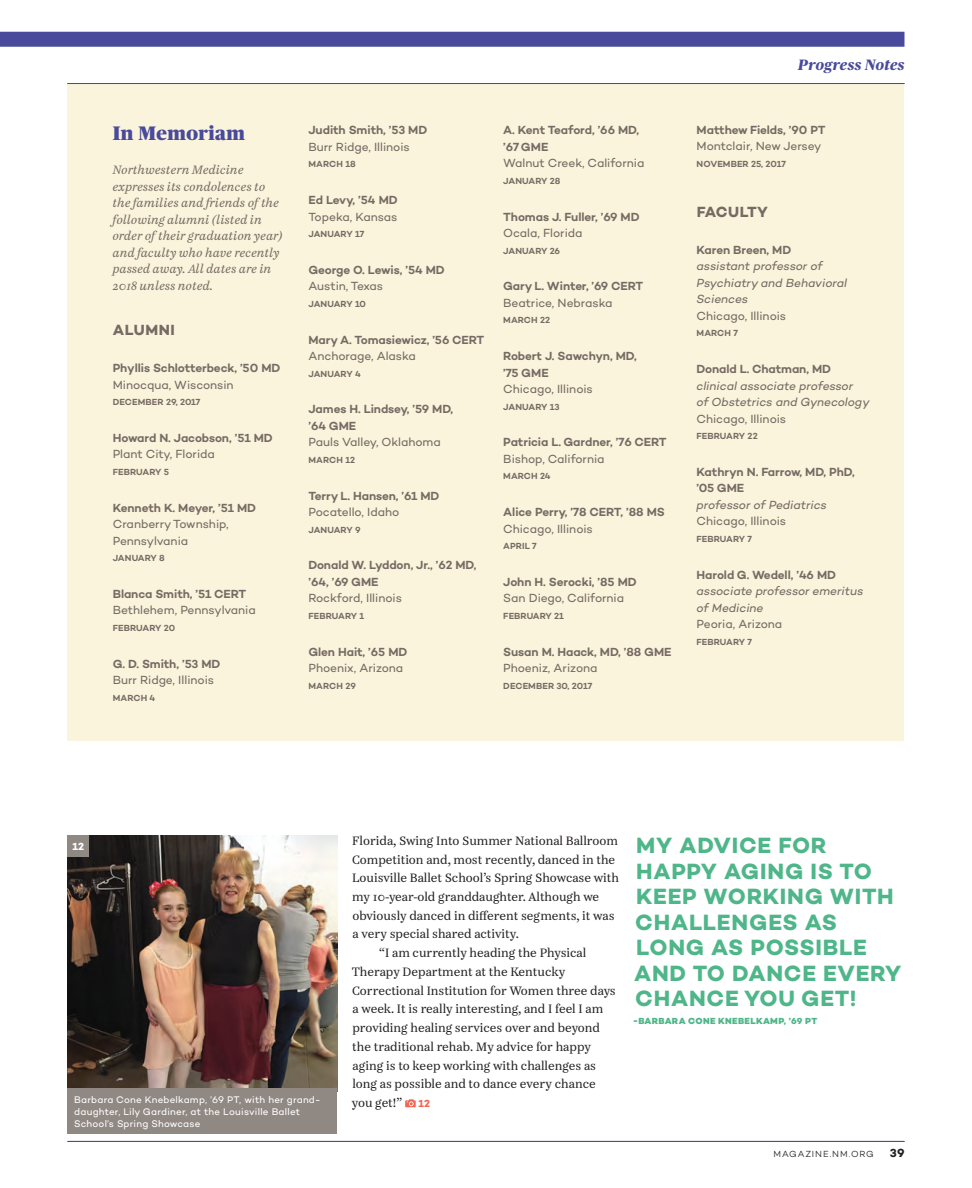
<style>
.page{position:relative;width:972px;height:1188px;background:#fff}
.page>*{position:absolute;margin:0;border:0;box-sizing:border-box;transform-origin:0 0}
.t1{font:700 22.5px/25.5px "Campton";letter-spacing:.035em;color:#4fb68a}
.t2{font:900 19.5px "Publico Headline";letter-spacing:.02em;color:#494a9b}
.t3{font:italic 800 15px "Publico Headline";letter-spacing:.025em;color:#494a9b}
.t4{font:700 15px "Campton";letter-spacing:.005em;color:#766b64}
.t5{font:700 15px "Campton";letter-spacing:.035em;color:#766b64}
.t6{font:600 12px/16.5px "Campton";letter-spacing:-.01em;color:#766b64}
.t7{font:12px "Casus Pro";color:#231f20}
.t8{font:12px/16.5px "Campton";letter-spacing:-.005em;color:#766b64}
.t9{font:italic 12px/16.5px "Casus Pro";color:#766b64}
.t10{font:italic 12px/16.5px "Campton";letter-spacing:-.01em;color:#766b64}
.t11{font:700 12px "Campton";color:#231f20}
.t12{font:700 10.5px "Campton";color:#f26754}
.t13{font:700 10.5px "Campton";color:#fff}
.t14{font:9.75px/12px "Campton";letter-spacing:.02em;color:#fff}
.t15{font:600 9px "Campton";letter-spacing:.01em;color:#766b64}
.t16{font:800 9px "Campton";letter-spacing:.035em;color:#4fb68a}
.t17{font:600 9px "Campton";letter-spacing:-.01em;color:#766b64}
.t18{font:300 9px "Campton";letter-spacing:.095em;color:#231f20}
.t19{font:600 9px "Campton";letter-spacing:-.02em;color:#766b64}
.t20{font:600 9px "Campton";letter-spacing:-.03em;color:#766b64}
</style>
<div class="page">
<div style="left:68px;top:84px;width:836px;height:657px;background:#fbf4dc"></div>
<div style="left:0;top:32px;width:904px;height:15px;background:#494a9b"></div>
<hr style="left:68px;top:83px;width:836px;height:1px;background:#494a9b">
<hr style="left:68px;top:1141px;width:836px;height:1px;background:#494a9b">
<svg style="left:405px;top:1099px;width:11px;height:8px"></svg>
<img style="left:68px;top:835px;width:270px;height:254px">
<div style="left:68px;top:835px;width:21px;height:22px;background:#908883"></div>
<div style="left:68px;top:1089px;width:270px;height:45px;background:#908883"></div>
<h2 class="t2" style="left:113px;top:119px;width:134px">In Memoriam</h2>
<p class="t9" style="left:112px;top:162px;width:171px">Northwestern Medicine expresses its condolences to the families and friends of the following alumni (listed in order of their graduation year) and faculty who have recently passed away. All dates are in<br>2018 unless noted.</p>
<p class="t5" style="left:113px;top:321px;width:63px">ALUMNI</p>
<p class="t6" style="left:113px;top:360px;width:169px">Phyllis Schlotterbeck, ’50 MD</p>
<p class="t8" style="left:113px;top:376px;width:122px">Minocqua, Wisconsin</p>
<p class="t15" style="left:113px;top:396px;width:89px">DECEMBER 29, 2017</p>
<p class="t6" style="left:113px;top:429px;width:161px">Howard N. Jacobson, ’51 MD</p>
<p class="t8" style="left:113px;top:446px;width:104px">Plant City, Florida</p>
<p class="t15" style="left:113px;top:466px;width:58px">FEBRUARY 5</p>
<p class="t6" style="left:113px;top:499px;width:145px">Kenneth K. Meyer, ’51 MD</p>
<p class="t8" style="left:113px;top:515px;width:117px">Cranberry Township,<br>Pennsylvania</p>
<p class="t17" style="left:113px;top:552px;width:54px">JANUARY 8</p>
<p class="t6" style="left:113px;top:585px;width:135px">Blanca Smith, ’51 CERT</p>
<p class="t8" style="left:113px;top:602px;width:144px">Bethlehem, Pennsylvania</p>
<p class="t15" style="left:113px;top:622px;width:64px">FEBRUARY 20</p>
<p class="t6" style="left:113px;top:655px;width:109px">G. D. Smith, ’53 MD</p>
<p class="t8" style="left:113px;top:671px;width:103px">Burr Ridge, Illinois</p>
<p class="t15" style="left:113px;top:692px;width:44px">MARCH 4</p>
<p class="t6" style="left:309px;top:122px;width:120px">Judith Smith, ’53 MD</p>
<p class="t8" style="left:309px;top:138px;width:103px">Burr Ridge, Illinois</p>
<p class="t15" style="left:309px;top:159px;width:49px">MARCH 18</p>
<p class="t6" style="left:309px;top:192px;width:91px">Ed Levy, ’54 MD</p>
<p class="t8" style="left:309px;top:208px;width:90px">Topeka, Kansas</p>
<p class="t15" style="left:309px;top:228px;width:57px">JANUARY 17</p>
<p class="t6" style="left:309px;top:261px;width:138px">George O. Lewis, ’54 MD</p>
<p class="t8" style="left:309px;top:278px;width:76px">Austin, Texas</p>
<p class="t19" style="left:309px;top:298px;width:59px">JANUARY 10</p>
<p class="t6" style="left:309px;top:331px;width:177px">Mary A. Tomasiewicz, ’56 CERT</p>
<p class="t8" style="left:309px;top:348px;width:109px">Anchorage, Alaska</p>
<p class="t17" style="left:309px;top:368px;width:54px">JANUARY 4</p>
<p class="t6" style="left:309px;top:401px;width:146px">James H. Lindsey, ’59 MD, ’64 GME</p>
<p class="t8" style="left:309px;top:434px;width:134px">Pauls Valley, Oklahoma</p>
<p class="t15" style="left:309px;top:454px;width:48px">MARCH 12</p>
<p class="t6" style="left:309px;top:487px;width:132px">Terry L. Hansen, ’61 MD</p>
<p class="t8" style="left:309px;top:504px;width:92px">Pocatello, Idaho</p>
<p class="t17" style="left:309px;top:524px;width:54px">JANUARY 9</p>
<p class="t6" style="left:309px;top:557px;width:169px">Donald W. Lyddon, Jr., ’62 MD, ’64, ’69 GME</p>
<p class="t8" style="left:309px;top:590px;width:95px">Rockford, Illinois</p>
<p class="t15" style="left:309px;top:610px;width:57px">FEBRUARY 1</p>
<p class="t6" style="left:309px;top:643px;width:100px">Glen Hait, ’65 MD</p>
<p class="t8" style="left:309px;top:660px;width:96px">Phoenix, Arizona</p>
<p class="t15" style="left:309px;top:680px;width:49px">MARCH 29</p>
<p class="t6" style="left:503px;top:122px;width:137px">A. Kent Teaford, ’66 MD, ’67 GME</p>
<p class="t8" style="left:503px;top:155px;width:143px">Walnut Creek, California</p>
<p class="t15" style="left:503px;top:175px;width:59px">JANUARY 28</p>
<p class="t6" style="left:503px;top:208px;width:138px">Thomas J. Fuller, ’69 MD</p>
<p class="t8" style="left:503px;top:225px;width:81px">Ocala, Florida</p>
<p class="t20" style="left:503px;top:245px;width:58px">JANUARY 26</p>
<p class="t6" style="left:503px;top:278px;width:142px">Gary L. Winter, ’69 CERT</p>
<p class="t8" style="left:503px;top:294px;width:111px">Beatrice, Nebraska</p>
<p class="t15" style="left:503px;top:315px;width:48px">MARCH 22</p>
<p class="t6" style="left:503px;top:348px;width:135px">Robert J. Sawchyn, MD, ’75 GME</p>
<p class="t8" style="left:503px;top:381px;width:91px">Chicago, Illinois</p>
<p class="t15" style="left:503px;top:401px;width:58px">JANUARY 13</p>
<p class="t6" style="left:503px;top:434px;width:165px">Patricia L. Gardner, ’76 CERT</p>
<p class="t8" style="left:503px;top:450px;width:103px">Bishop, California</p>
<p class="t15" style="left:503px;top:471px;width:49px">MARCH 24</p>
<p class="t6" style="left:503px;top:504px;width:163px">Alice Perry, ’78 CERT, ’88 MS</p>
<p class="t8" style="left:503px;top:520px;width:91px">Chicago, Illinois</p>
<p class="t15" style="left:503px;top:540px;width:35px">APRIL 7</p>
<p class="t6" style="left:503px;top:573px;width:135px">John H. Serocki, ’85 MD</p>
<p class="t8" style="left:503px;top:590px;width:122px">San Diego, California</p>
<p class="t15" style="left:503px;top:610px;width:62px">FEBRUARY 21</p>
<p class="t6" style="left:503px;top:643px;width:170px">Susan M. Haack, MD, ’88 GME</p>
<p class="t8" style="left:503px;top:660px;width:96px">Phoeniz, Arizona</p>
<p class="t15" style="left:503px;top:680px;width:91px">DECEMBER 30, 2017</p>
<p class="t3" style="left:798px;top:54px;width:108px">Progress Notes</p>
<p class="t6" style="left:697px;top:121px;width:131px">Matthew Fields, ’90 PT</p>
<p class="t8" style="left:697px;top:138px;width:126px">Montclair, New Jersey</p>
<p class="t15" style="left:697px;top:158px;width:91px">NOVEMBER 25, 2017</p>
<p class="t4" style="left:697px;top:202px;width:73px">FACULTY</p>
<p class="t6" style="left:697px;top:241px;width:96px">Karen Breen, MD</p>
<p class="t10" style="left:697px;top:258px;width:152px">assistant professor of<br>Psychiatry and Behavioral<br>Sciences</p>
<p class="t8" style="left:697px;top:307px;width:91px">Chicago, Illinois</p>
<p class="t15" style="left:697px;top:327px;width:43px">MARCH 7</p>
<p class="t6" style="left:697px;top:360px;width:136px">Donald L. Chatman, MD</p>
<p class="t10" style="left:697px;top:377px;width:175px">clinical associate professor<br>of Obstetrics and Gynecology</p>
<p class="t8" style="left:697px;top:410px;width:91px">Chicago, Illinois</p>
<p class="t15" style="left:697px;top:430px;width:63px">FEBRUARY 22</p>
<p class="t6" style="left:697px;top:463px;width:160px">Kathryn N. Farrow, MD, PhD, ’05 GME</p>
<p class="t10" style="left:697px;top:496px;width:132px">professor of Pediatrics</p>
<p class="t8" style="left:697px;top:513px;width:91px">Chicago, Illinois</p>
<p class="t15" style="left:697px;top:533px;width:57px">FEBRUARY 7</p>
<p class="t6" style="left:697px;top:566px;width:141px">Harold G. Wedell, ’46 MD</p>
<p class="t10" style="left:697px;top:582px;width:168px">associate professor emeritus of Medicine</p>
<p class="t8" style="left:697px;top:615px;width:87px">Peoria, Arizona</p>
<p class="t15" style="left:697px;top:636px;width:57px">FEBRUARY 7</p>
<p class="t13" style="left:73px;top:840px;width:13px">12</p>
<p class="t14" style="left:74px;top:1094px;width:248px">Barbara Cone Knebelkamp, ’69 PT, with her grand&shy;daughter, Lily Gardiner, at the Louisville Ballet<br>School’s Spring Showcase</p>
<p class="t7" style="left:352px;top:833px;width:267px">Florida, Swing Into Summer National Ballroom</p>
<p class="t7" style="left:352px;top:851px;width:265px">Competition and, most recently, danced in the</p>
<p class="t7" style="left:352px;top:870px;width:268px">Louisville Ballet School’s Spring Showcase with</p>
<p class="t7" style="left:352px;top:889px;width:248px">my 10-year-old granddaughter. Although we</p>
<p class="t7" style="left:352px;top:907px;width:264px">obviously danced in different segments, it was</p>
<p class="t7" style="left:352px;top:926px;width:168px">a very special shared activity.</p>
<p class="t7" style="left:379px;top:945px;width:209px">“I am currently heading the Physical</p>
<p class="t7" style="left:352px;top:964px;width:215px">Therapy Department at the Kentucky</p>
<p class="t7" style="left:352px;top:982px;width:265px">Correctional Institution for Women three days</p>
<p class="t7" style="left:352px;top:1001px;width:252px">a week. It is really interesting, and I feel I am</p>
<p class="t7" style="left:352px;top:1020px;width:249px">providing healing services over and beyond</p>
<p class="t7" style="left:352px;top:1039px;width:240px">the traditional rehab. My advice for happy</p>
<p class="t7" style="left:353px;top:1057px;width:245px">aging is to keep working with challenges as</p>
<p class="t7" style="left:352px;top:1076px;width:245px">long as possible and to dance every chance</p>
<p class="t7" style="left:352px;top:1095px;width:52px">you get!”</p>
<p class="t12" style="left:418px;top:1097px;width:13px">12</p>
<h1 class="t1" style="left:634px;top:832px;width:269px">MY ADVICE FOR<br>HAPPY AGING IS TO<br>KEEP WORKING WITH<br>CHALLENGES AS<br>LONG AS POSSIBLE<br>AND TO DANCE EVERY<br>CHANCE YOU GET!</h1>
<p class="t16" style="left:633px;top:1015px;width:186px">-BARBARA CONE KNEBELKAMP, ’69 PT</p>
<p class="t18" style="left:774px;top:1148px;width:102px">MAGAZINE.NM.ORG</p>
<p class="t11" style="left:890px;top:1145px;width:16px">39</p>
</div>
